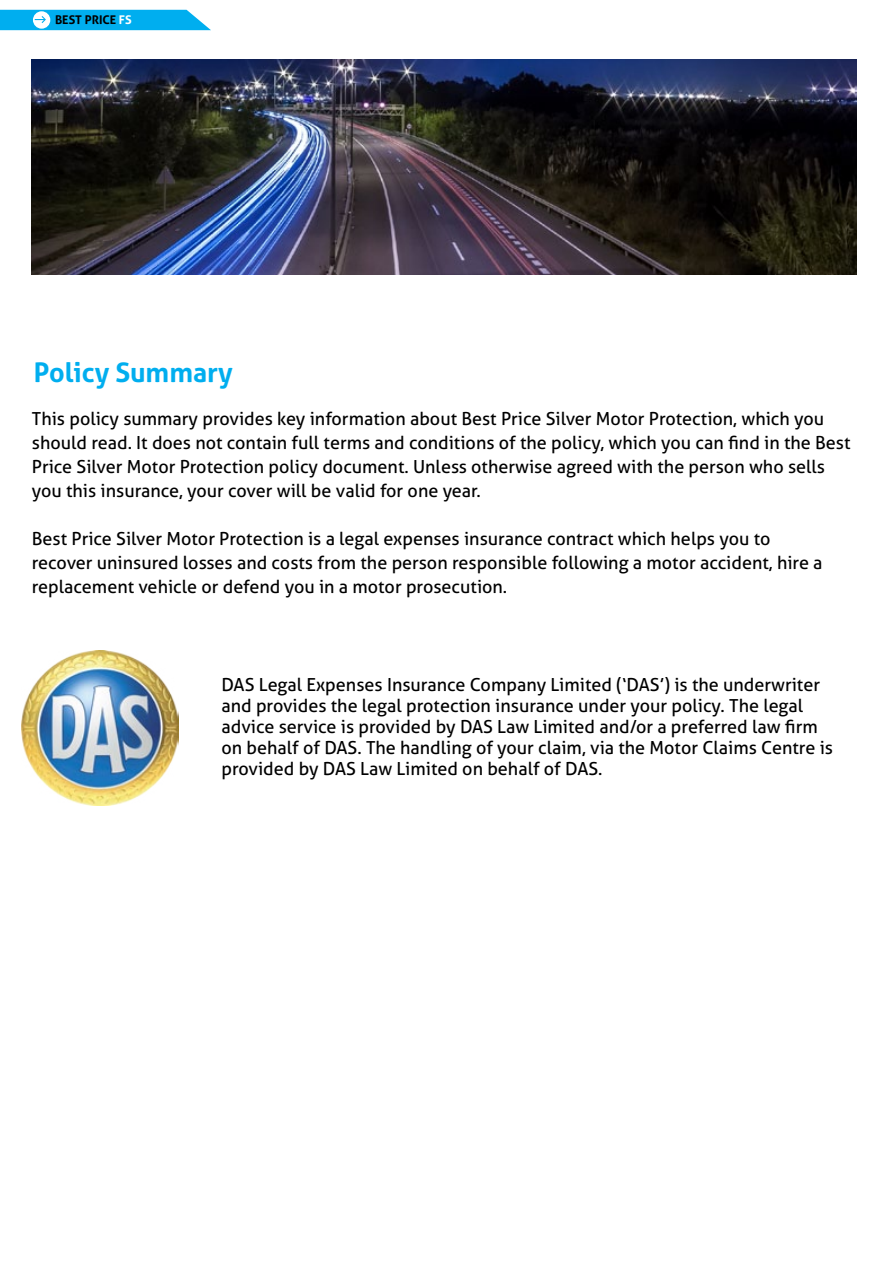
<style>
.page{position:relative;width:893px;height:1263px;background:#fff}
.page>*{position:absolute;margin:0;border:0;box-sizing:border-box;transform-origin:0 0}
.t1{font:700 27px "Aller";color:#00aeef}
.t2{font:18px/24px "Aller";color:#000}
.t3{font:700 12px "Aller";color:#000}
.s1{color:#fff}
</style>
<div class="page">
<svg style="left:0;top:10px;width:211px;height:20px"></svg>
<img style="left:32px;top:60px;width:825px;height:214px">
<img style="left:21px;top:651px;width:157px;height:154px">
<p class="t3" style="left:55px;top:13px;width:78px">BEST PRICE <span class="s1">FS</span></p>
<h1 class="t1" style="left:34px;top:355px;width:200px">Policy Summary</h1>
<p class="t2" style="left:32px;top:406px;width:820px">This policy summary provides key information about Best Price Silver Motor Protection, which you should read. It does not contain full terms and conditions of the policy, which you can find in the Best Price Silver Motor Protection policy document. Unless otherwise agreed with the person who sells you this insurance, your cover will be valid for one year.</p>
<p class="t2" style="left:32px;top:526px;width:792px">Best Price Silver Motor Protection is a legal expenses insurance contract which helps you to recover uninsured losses and costs from the person responsible following a motor accident, hire a replacement vehicle or defend you in a motor prosecution.</p>
<p class="t2" style="left:221px;top:674px;width:613px;line-height:21px">DAS Legal Expenses Insurance Company Limited (‘DAS’) is the underwriter and provides the legal protection insurance under your policy. The legal advice service is provided by DAS Law Limited and/or a preferred law firm on behalf of DAS. The handling of your claim, via the Motor Claims Centre is provided by DAS Law Limited on behalf of DAS.</p>
</div>
